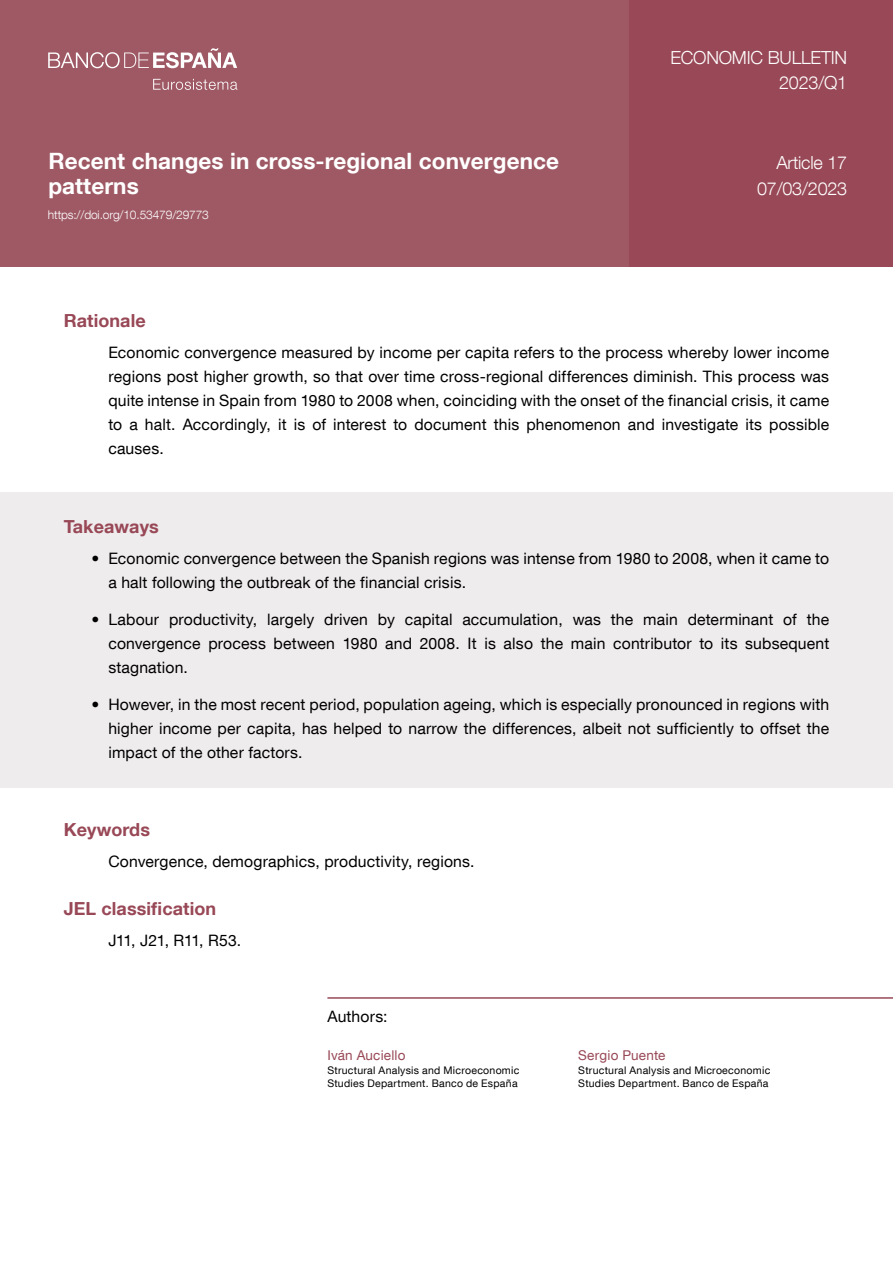
<style>
.page{position:relative;width:893px;height:1263px;background:#fff}
.page>*{position:absolute;margin:0;border:0;box-sizing:border-box;transform-origin:0 0}
.Título_artículo_port{font:700 22.5px/25.5px "Bd E Neue Helvetica";letter-spacing:.005em;color:#fff}
.Boletin_ECO_Trimestr{font:300 18px "Bd E Neue Helvetica";letter-spacing:-.01em;color:#fff}
.Articulo_y_fecha{font:300 18px "Bd E Neue Helvetica";letter-spacing:-.01em;color:#fff}
.Codigos_JEL_ladillo{font:700 18px "Bd E Neue Helvetica";letter-spacing:.005em;color:#984856}
.Motivacion_ladillo{font:700 18px "Bd E Neue Helvetica";letter-spacing:.005em;color:#984856}
.Ideas_principales_la{font:700 18px "Bd E Neue Helvetica";letter-spacing:.005em;color:#984856}
.Palabras_clave_ladil{font:700 18px "Bd E Neue Helvetica";letter-spacing:.005em;color:#984856}
.Motivacion_texto{font:15.75px/24px "Bd E Neue Helvetica";letter-spacing:.01em;color:#000;text-align:justify}
.Palabras_clave_y_cod{font:15.75px "Bd E Neue Helvetica";letter-spacing:.01em;color:#000}
.Palabras_clave_y_cod-2{font:15.75px "Bd E Neue Helvetica";letter-spacing:-.02em;color:#000}
.Elaborado_por{font:15.75px "Bd E Neue Helvetica";letter-spacing:.01em;color:#000}
.Autores{font:13.5px "Bd E Neue Helvetica";letter-spacing:.015em;color:#984856}
.Título_artículo_port-2{font:300 12px "Bd E Neue Helvetica";letter-spacing:-.01em;color:#fff}
.Departamento{font:10.5px "Bd E Neue Helvetica";letter-spacing:.025em;color:#000}
</style>
<div class="page">
<div style="left:628px;top:0;width:265px;height:267px;background:#984856"></div>
<div style="left:0;top:0;width:628px;height:267px;background:#9e5964"></div>
<svg style="left:153px;top:79px;width:84px;height:11px"></svg>
<svg style="left:48px;top:48px;width:189px;height:20px"></svg>
<hr style="left:327px;top:997px;width:566px;height:2px;background:#974a57">
<div style="left:0;top:492px;width:893px;height:295px;background:#efeced"></div>
<h1 class="Título_artículo_port" style="left:48px;top:147px;width:512px">Recent changes in cross-regional convergence patterns</h1>
<h1 class="Título_artículo_port-2" style="left:48px;top:207px;width:162px">https://doi.org/10.53479/29773</h1>
<p class="Boletin_ECO_Trimestr" style="left:670px;top:46px;width:178px">ECONOMIC BULLETIN</p>
<p class="Boletin_ECO_Trimestr" style="left:779px;top:72px;width:70px">2023/Q1</p>
<p class="Articulo_y_fecha" style="left:776px;top:152px;width:72px">Article 17</p>
<p class="Articulo_y_fecha" style="left:757px;top:177px;width:92px">07/03/2023</p>
<p class="Motivacion_ladillo" style="left:64px;top:309px;width:84px">Rationale</p>
<p class="Motivacion_texto" style="left:108px;top:340px;width:722px">Economic convergence measured by income per capita refers to the process whereby lower income regions post higher growth, so that over time cross-regional differences diminish. This process was quite intense in Spain from 1980 to 2008 when, coinciding with the onset of the financial crisis, it came to a halt. Accordingly, it is of interest to document this phenomenon and investigate its possible causes.</p>
<p class="Ideas_principales_la" style="left:64px;top:515px;width:97px">Takeaways</p>
<p class="Motivacion_texto" style="left:108px;top:546px;width:722px;text-indent:-17px">• Economic convergence between the Spanish regions was intense from 1980 to 2008, when it came to a halt following the outbreak of the financial crisis.</p>
<p class="Motivacion_texto" style="left:108px;top:607px;width:722px;text-indent:-17px">• Labour productivity, largely driven by capital accumulation, was the main determinant of the convergence process between 1980 and 2008. It is also the main contributor to its subsequent stagnation.</p>
<p class="Motivacion_texto" style="left:108px;top:692px;width:722px;text-indent:-17px">• However, in the most recent period, population ageing, which is especially pronounced in regions with higher income per capita, has helped to narrow the differences, albeit not sufficiently to offset the impact of the other factors.</p>
<p class="Palabras_clave_ladil" style="left:64px;top:818px;width:88px">Keywords</p>
<p class="Palabras_clave_y_cod" style="left:108px;top:851px;width:368px">Convergence, demographics, productivity, regions.</p>
<p class="Codigos_JEL_ladillo" style="left:64px;top:897px;width:154px">JEL classification</p>
<p class="Palabras_clave_y_cod-2" style="left:108px;top:931px;width:134px">J11, J21, R11, R53.</p>
<p class="Elaborado_por" style="left:327px;top:1007px;width:62px">Authors:</p>
<p class="Autores" style="left:327px;top:1047px;width:80px">Iván Auciello</p>
<p class="Autores" style="left:578px;top:1047px;width:89px">Sergio Puente</p>
<p class="Departamento" style="left:327px;top:1063px;width:193px">Structural Analysis and Microeconomic</p>
<p class="Departamento" style="left:578px;top:1063px;width:193px">Structural Analysis and Microeconomic</p>
<p class="Departamento" style="left:327px;top:1077px;width:192px">Studies Department. Banco de España</p>
<p class="Departamento" style="left:578px;top:1077px;width:192px">Studies Department. Banco de España</p>
</div>
